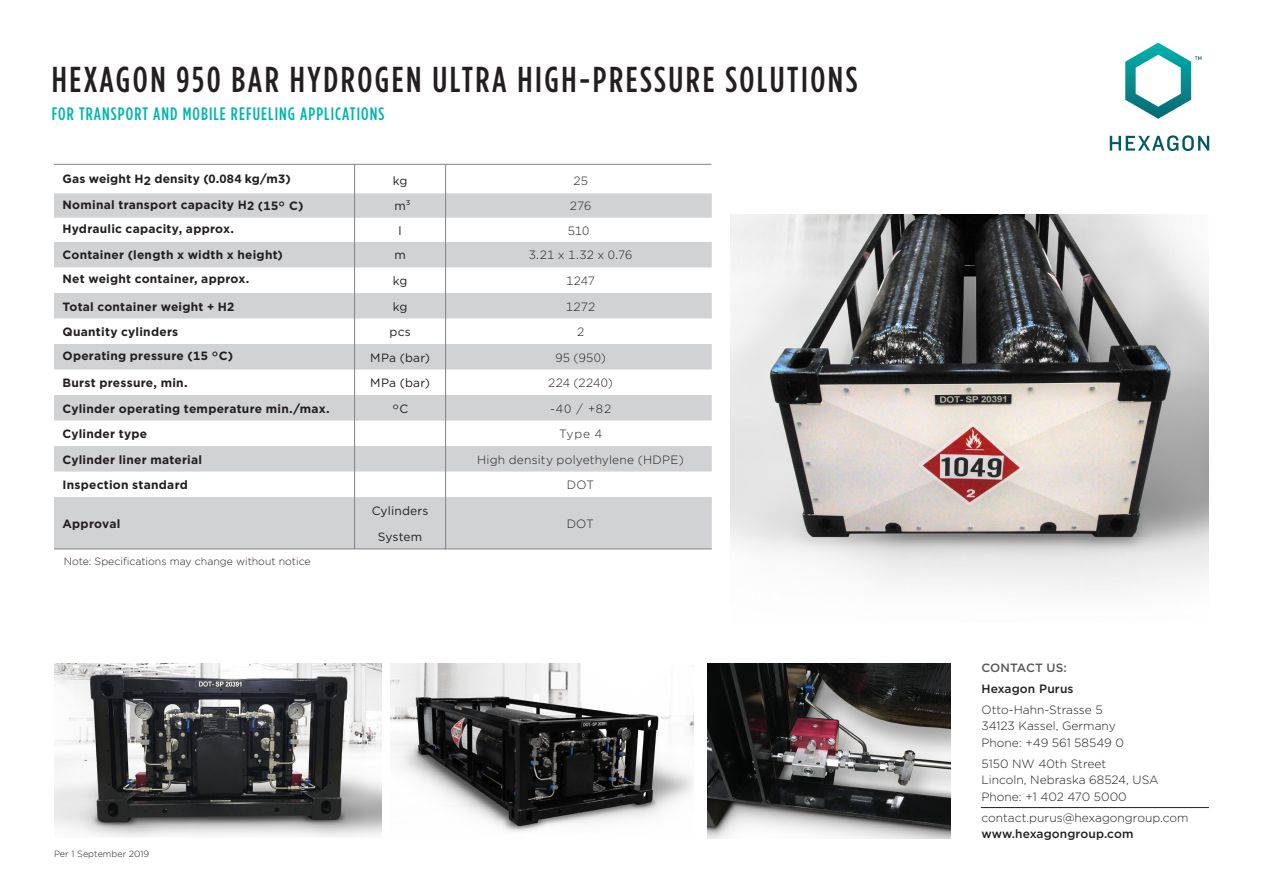
<style>
.page{position:relative;width:1263px;height:893px;background:#fff}
.page>*{position:absolute;margin:0;border:0;box-sizing:border-box;transform-origin:0 0}
.t1{font:500 36px "Gotham Condensed";letter-spacing:.07em;color:#231f20}
.t2{font:500 18px "Gotham Condensed";letter-spacing:.06em;color:#00b5ae}
.t3{font:700 12px "Gotham";letter-spacing:.02em;color:#231f20}
.Fließtext_grau_E{font:300 12px "Gotham";color:#231f20}
.t4{font:12px "Gotham";letter-spacing:.015em;color:#231f20}
.t5{font:500 12px "Gotham";letter-spacing:.01em;color:#231f20}
.t6{font:500 12px "Gotham";letter-spacing:.01em;color:#57585a}
.t7{font:300 10.5px "Gotham";color:#231f20}
.t8{font:300 9px "Gotham";color:#231f20}
</style>
<div class="page">
<img style="left:54px;top:663px;width:327px;height:174px">
<img style="left:390px;top:663px;width:303px;height:169px">
<svg style="left:54px;top:193px;width:658px;height:356px;fill:#d1d2d4"></svg>
<hr style="left:354px;top:164px;width:1px;height:385px;background:#808285">
<hr style="left:445px;top:164px;width:1px;height:385px;background:#808285">
<hr style="left:54px;top:164px;width:657px;height:1px;background:#808285">
<svg style="left:1110px;top:135px;width:99px;height:16px"></svg>
<svg style="left:1125px;top:43px;width:76px;height:76px"></svg>
<img style="left:707px;top:663px;width:243px;height:176px">
<hr style="left:54px;top:549px;width:658px;height:1px;background:#808285">
<img style="left:730px;top:215px;width:479px;height:376px">
<hr style="left:981px;top:807px;width:228px;height:1px;background:#231f20">
<p class="t1" style="left:52px;top:59px;width:807px">HEXAGON 950 BAR HYDROGEN ULTRA HIGH-PRESSURE SOLUTIONS</p>
<p class="t2" style="left:52px;top:103px;width:334px">FOR TRANSPORT AND MOBILE REFUELING APPLICATIONS</p>
<p class="t3" style="left:63px;top:171px;width:230px">Gas weight H2 density (0.084 kg/m3)</p>
<p class="t4" style="left:393px;top:173px;width:16px">kg</p>
<p class="Fließtext_grau_E" style="left:573px;top:173px;width:16px">25</p>
<p class="t3" style="left:63px;top:196px;width:243px">Nominal transport capacity H2 (15° C)</p>
<p class="t4" style="left:394px;top:198px;width:18px">m³</p>
<p class="Fließtext_grau_E" style="left:570px;top:199px;width:23px">276</p>
<p class="t3" style="left:63px;top:221px;width:173px">Hydraulic capacity, approx.</p>
<p class="t4" style="left:399px;top:223px;width:5px">l</p>
<p class="Fließtext_grau_E" style="left:568px;top:223px;width:23px">510</p>
<p class="t3" style="left:63px;top:247px;width:222px">Container (length x width x height)</p>
<p class="t4" style="left:394px;top:248px;width:13px">m</p>
<p class="Fließtext_grau_E" style="left:529px;top:248px;width:105px">3.21 x 1.32 x 0.76</p>
<p class="t3" style="left:63px;top:271px;width:188px">Net weight container, approx.</p>
<p class="t4" style="left:393px;top:273px;width:16px">kg</p>
<p class="Fließtext_grau_E" style="left:566px;top:273px;width:31px">1247</p>
<p class="t3" style="left:63px;top:298px;width:173px">Total container weight + H2</p>
<p class="t4" style="left:393px;top:299px;width:16px">kg</p>
<p class="Fließtext_grau_E" style="left:566px;top:299px;width:31px">1272</p>
<p class="t3" style="left:63px;top:324px;width:117px">Quantity cylinders</p>
<p class="t4" style="left:389px;top:324px;width:23px">pcs</p>
<p class="Fließtext_grau_E" style="left:577px;top:324px;width:9px">2</p>
<p class="t3" style="left:63px;top:348px;width:172px">Operating pressure (15 °C)</p>
<p class="t4" style="left:370px;top:350px;width:61px">MPa (bar)</p>
<p class="Fließtext_grau_E" style="left:555px;top:350px;width:52px">95 (950)</p>
<p class="t3" style="left:63px;top:375px;width:127px">Burst pressure, min.</p>
<p class="t4" style="left:370px;top:375px;width:61px">MPa (bar)</p>
<p class="Fließtext_grau_E" style="left:548px;top:375px;width:66px">224 (2240)</p>
<p class="t3" style="left:63px;top:400px;width:269px">Cylinder operating temperature min./max.</p>
<p class="t4" style="left:392px;top:401px;width:18px">°C</p>
<p class="Fließtext_grau_E" style="left:550px;top:401px;width:63px">-40 / +82</p>
<p class="t3" style="left:63px;top:426px;width:86px">Cylinder type</p>
<p class="Fließtext_grau_E" style="left:559px;top:426px;width:45px">Type 4</p>
<p class="t3" style="left:63px;top:451px;width:141px">Cylinder liner material</p>
<p class="Fließtext_grau_E" style="left:477px;top:452px;width:208px">High density polyethylene (HDPE)</p>
<p class="t3" style="left:63px;top:477px;width:127px">Inspection standard</p>
<p class="Fließtext_grau_E" style="left:567px;top:477px;width:29px">DOT</p>
<p class="t3" style="left:63px;top:516px;width:59px">Approval</p>
<p class="t4" style="left:372px;top:503px;width:58px">Cylinders</p>
<p class="Fließtext_grau_E" style="left:567px;top:516px;width:29px">DOT</p>
<p class="t7" style="left:64px;top:555px;width:248px">Note: Specifications may change without notice</p>
<p class="t4" style="left:378px;top:529px;width:46px">System</p>
<p class="t8" style="left:54px;top:848px;width:97px">Per 1 September 2019</p>
<p class="t6" style="left:981px;top:660px;width:87px">CONTACT US:</p>
<p class="t5" style="left:981px;top:681px;width:94px">Hexagon Purus</p>
<p class="Fließtext_grau_E" style="left:981px;top:702px;width:123px">Otto-Hahn-Strasse 5</p>
<p class="Fließtext_grau_E" style="left:981px;top:719px;width:136px">34123 Kassel, Germany</p>
<p class="Fließtext_grau_E" style="left:981px;top:735px;width:144px">Phone: +49 561 58549 0</p>
<p class="Fließtext_grau_E" style="left:981px;top:756px;width:126px">5150 NW 40th Street</p>
<p class="Fließtext_grau_E" style="left:981px;top:773px;width:179px">Lincoln, Nebraska 68524, USA</p>
<p class="Fließtext_grau_E" style="left:981px;top:789px;width:147px">Phone: +1 402 470 5000</p>
<p class="Fließtext_grau_E" style="left:981px;top:810px;width:209px">contact.purus@hexagongroup.com</p>
<p class="t5" style="left:981px;top:826px;width:153px">www.hexagongroup.com</p>
</div>
